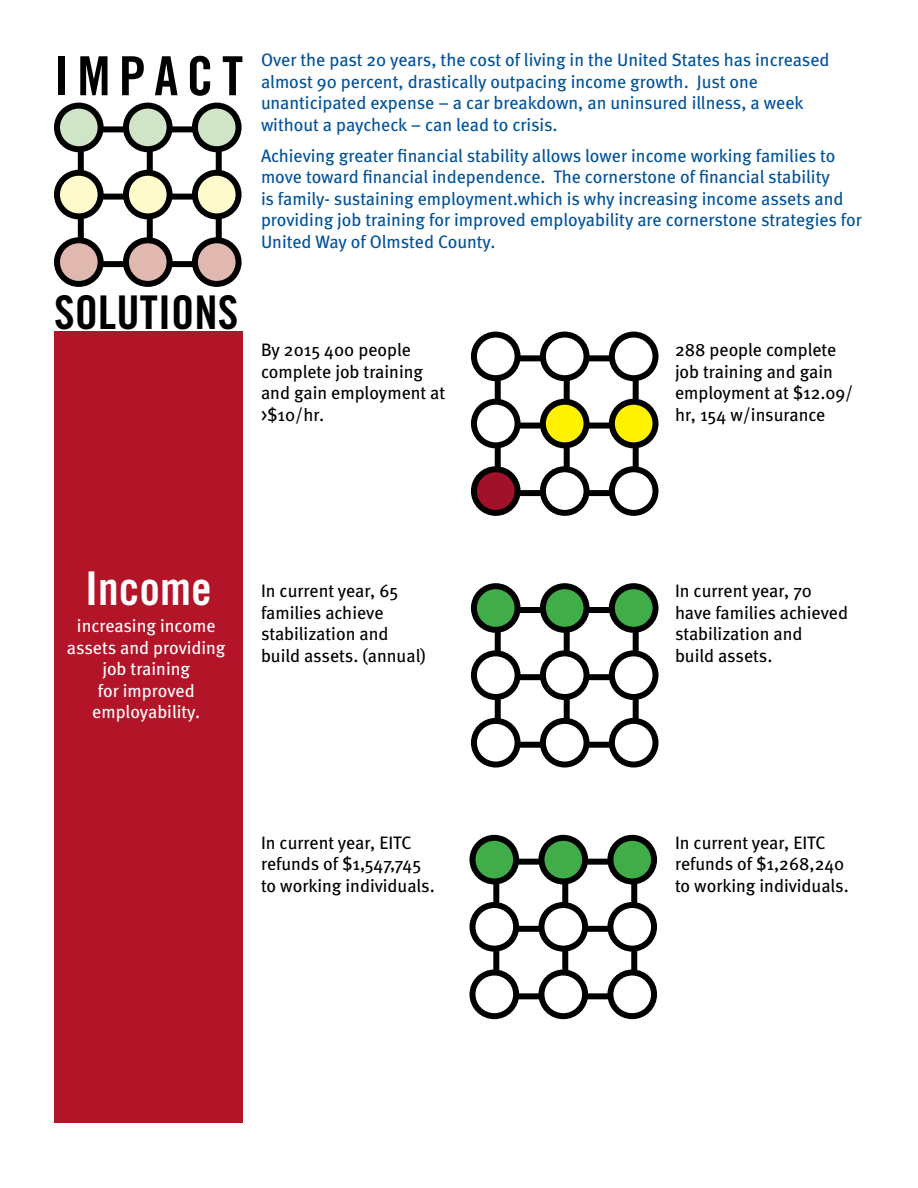
<style>
.page{position:relative;width:918px;height:1188px;background:#fff}
.page>*{position:absolute;margin:0;border:0;box-sizing:border-box;transform-origin:0 0}
.t1{font:54px "Trade Gothic Bold Cond Twenty";letter-spacing:.155em;color:#000}
.t2{font:46.5px "Trade Gothic Bold Cond Twenty";letter-spacing:.005em;color:#000}
.t3{font:46.5px "Trade Gothic Bold Cond Twenty";color:#fff}
.t4{font:18px/21.6px "Meta";color:#00529b}
.t5{font:18px/21.6px "Meta";color:#000}
.t6{font:18px/21.6px "Meta";color:#fff;text-align:center}
</style>
<div class="page">
<div style="left:79px;top:126px;width:138px;height:6px;background:#000"></div>
<div style="left:78px;top:127px;width:6px;height:135px;background:#000"></div>
<div style="left:79px;top:261px;width:138px;height:6px;background:#000"></div>
<div style="left:216px;top:127px;width:6px;height:135px;background:#000"></div>
<div style="left:79px;top:194px;width:138px;height:6px;background:#000"></div>
<div style="left:147px;top:126px;width:6px;height:136px;background:#000"></div>
<div style="left:57px;top:106px;width:44px;height:43px;background:#d0e4c8;border-radius:50%"></div>
<div style="left:54px;top:103px;width:50px;height:49px;border:6px solid #000;border-radius:50%"></div>
<svg style="left:195px;top:240px;width:44px;height:44px"></svg>
<div style="left:192px;top:237px;width:50px;height:50px;border:6px solid #000;border-radius:50%"></div>
<svg style="left:126px;top:240px;width:44px;height:44px"></svg>
<div style="left:123px;top:237px;width:50px;height:50px;border:6px solid #000;border-radius:50%"></div>
<svg style="left:57px;top:240px;width:44px;height:44px"></svg>
<div style="left:54px;top:237px;width:50px;height:50px;border:6px solid #000;border-radius:50%"></div>
<div style="left:195px;top:173px;width:44px;height:43px;background:#fffbcc;border-radius:50%"></div>
<div style="left:192px;top:170px;width:50px;height:49px;border:6px solid #000;border-radius:50%"></div>
<div style="left:126px;top:173px;width:44px;height:43px;background:#fffbcc;border-radius:50%"></div>
<div style="left:123px;top:170px;width:50px;height:49px;border:6px solid #000;border-radius:50%"></div>
<div style="left:57px;top:173px;width:44px;height:43px;background:#fffbcc;border-radius:50%"></div>
<div style="left:54px;top:170px;width:50px;height:49px;border:6px solid #000;border-radius:50%"></div>
<div style="left:195px;top:106px;width:44px;height:43px;background:#d0e4c8;border-radius:50%"></div>
<div style="left:192px;top:103px;width:50px;height:49px;border:6px solid #000;border-radius:50%"></div>
<div style="left:126px;top:106px;width:44px;height:43px;background:#d0e4c8;border-radius:50%"></div>
<div style="left:123px;top:103px;width:50px;height:49px;border:6px solid #000;border-radius:50%"></div>
<div style="left:54px;top:332px;width:189px;height:791px;background:#b41428"></div>
<div style="left:496px;top:355px;width:138px;height:6px;background:#000"></div>
<div style="left:495px;top:356px;width:6px;height:135px;background:#000"></div>
<div style="left:496px;top:490px;width:138px;height:6px;background:#000"></div>
<div style="left:633px;top:356px;width:6px;height:135px;background:#000"></div>
<div style="left:496px;top:423px;width:138px;height:6px;background:#000"></div>
<div style="left:564px;top:355px;width:6px;height:136px;background:#000"></div>
<div style="left:474px;top:335px;width:44px;height:43px;background:#fff;border-radius:50%"></div>
<div style="left:471px;top:332px;width:50px;height:49px;border:6px solid #000;border-radius:50%"></div>
<svg style="left:612px;top:469px;width:44px;height:44px"></svg>
<div style="left:609px;top:466px;width:50px;height:50px;border:6px solid #000;border-radius:50%"></div>
<svg style="left:543px;top:469px;width:44px;height:44px"></svg>
<div style="left:540px;top:466px;width:50px;height:50px;border:6px solid #000;border-radius:50%"></div>
<svg style="left:474px;top:469px;width:44px;height:44px"></svg>
<div style="left:471px;top:466px;width:50px;height:50px;border:6px solid #000;border-radius:50%"></div>
<div style="left:612px;top:402px;width:44px;height:43px;background:#fff200;border-radius:50%"></div>
<div style="left:609px;top:399px;width:50px;height:49px;border:6px solid #000;border-radius:50%"></div>
<div style="left:543px;top:402px;width:44px;height:43px;background:#fff200;border-radius:50%"></div>
<div style="left:540px;top:399px;width:50px;height:49px;border:6px solid #000;border-radius:50%"></div>
<div style="left:474px;top:402px;width:44px;height:43px;background:#fff;border-radius:50%"></div>
<div style="left:471px;top:399px;width:50px;height:49px;border:6px solid #000;border-radius:50%"></div>
<div style="left:612px;top:335px;width:44px;height:43px;background:#fff;border-radius:50%"></div>
<div style="left:609px;top:332px;width:50px;height:49px;border:6px solid #000;border-radius:50%"></div>
<div style="left:543px;top:335px;width:44px;height:43px;background:#fff;border-radius:50%"></div>
<div style="left:540px;top:332px;width:50px;height:49px;border:6px solid #000;border-radius:50%"></div>
<div style="left:494px;top:859px;width:138px;height:6px;background:#000"></div>
<div style="left:493px;top:860px;width:6px;height:134px;background:#000"></div>
<div style="left:494px;top:993px;width:138px;height:6px;background:#000"></div>
<div style="left:631px;top:860px;width:6px;height:134px;background:#000"></div>
<div style="left:494px;top:926px;width:138px;height:6px;background:#000"></div>
<div style="left:562px;top:859px;width:6px;height:135px;background:#000"></div>
<div style="left:472px;top:838px;width:44px;height:43px;background:#41ad49;border-radius:50%"></div>
<div style="left:469px;top:835px;width:50px;height:49px;border:6px solid #000;border-radius:50%"></div>
<div style="left:610px;top:973px;width:44px;height:43px;background:#fff;border-radius:50%"></div>
<div style="left:607px;top:970px;width:50px;height:49px;border:6px solid #000;border-radius:50%"></div>
<div style="left:541px;top:973px;width:44px;height:43px;background:#fff;border-radius:50%"></div>
<div style="left:538px;top:970px;width:50px;height:49px;border:6px solid #000;border-radius:50%"></div>
<div style="left:472px;top:973px;width:44px;height:43px;background:#fff;border-radius:50%"></div>
<div style="left:469px;top:970px;width:50px;height:49px;border:6px solid #000;border-radius:50%"></div>
<svg style="left:610px;top:905px;width:44px;height:44px"></svg>
<div style="left:607px;top:902px;width:50px;height:50px;border:6px solid #000;border-radius:50%"></div>
<svg style="left:541px;top:905px;width:44px;height:44px"></svg>
<div style="left:538px;top:902px;width:50px;height:50px;border:6px solid #000;border-radius:50%"></div>
<svg style="left:472px;top:905px;width:44px;height:44px"></svg>
<div style="left:469px;top:902px;width:50px;height:50px;border:6px solid #000;border-radius:50%"></div>
<div style="left:610px;top:838px;width:44px;height:43px;background:#41ad49;border-radius:50%"></div>
<div style="left:607px;top:835px;width:50px;height:49px;border:6px solid #000;border-radius:50%"></div>
<div style="left:541px;top:838px;width:44px;height:43px;background:#41ad49;border-radius:50%"></div>
<div style="left:538px;top:835px;width:50px;height:49px;border:6px solid #000;border-radius:50%"></div>
<div style="left:496px;top:607px;width:138px;height:6px;background:#000"></div>
<div style="left:495px;top:608px;width:6px;height:135px;background:#000"></div>
<div style="left:496px;top:742px;width:138px;height:6px;background:#000"></div>
<div style="left:633px;top:608px;width:6px;height:135px;background:#000"></div>
<div style="left:496px;top:674px;width:138px;height:6px;background:#000"></div>
<div style="left:564px;top:607px;width:6px;height:136px;background:#000"></div>
<svg style="left:474px;top:586px;width:44px;height:44px"></svg>
<div style="left:471px;top:583px;width:50px;height:50px;border:6px solid #000;border-radius:50%"></div>
<svg style="left:612px;top:721px;width:44px;height:44px"></svg>
<div style="left:609px;top:718px;width:50px;height:50px;border:6px solid #000;border-radius:50%"></div>
<svg style="left:543px;top:721px;width:44px;height:44px"></svg>
<div style="left:540px;top:718px;width:50px;height:50px;border:6px solid #000;border-radius:50%"></div>
<svg style="left:474px;top:721px;width:44px;height:44px"></svg>
<div style="left:471px;top:718px;width:50px;height:50px;border:6px solid #000;border-radius:50%"></div>
<svg style="left:612px;top:653px;width:44px;height:44px"></svg>
<div style="left:609px;top:650px;width:50px;height:50px;border:6px solid #000;border-radius:50%"></div>
<svg style="left:543px;top:653px;width:44px;height:44px"></svg>
<div style="left:540px;top:650px;width:50px;height:50px;border:6px solid #000;border-radius:50%"></div>
<svg style="left:474px;top:653px;width:44px;height:44px"></svg>
<div style="left:471px;top:650px;width:50px;height:50px;border:6px solid #000;border-radius:50%"></div>
<svg style="left:612px;top:586px;width:44px;height:44px"></svg>
<div style="left:609px;top:583px;width:50px;height:50px;border:6px solid #000;border-radius:50%"></div>
<svg style="left:543px;top:586px;width:44px;height:44px"></svg>
<div style="left:540px;top:583px;width:50px;height:50px;border:6px solid #000;border-radius:50%"></div>
<h1 class="t1" style="left:54px;top:43px;width:191px">IMPACT</h1>
<h2 class="t2" style="left:54px;top:284px;width:186px">SOLUTIONS</h2>
<p class="t4" style="left:261px;top:49px;width:570px">Over the past 20 years, the cost of living in the United States has increased almost 90 percent, drastically outpacing income growth. Just one unanticipated expense – a car breakdown, an uninsured illness, a week without a paycheck – can lead to crisis.</p>
<p class="t4" style="left:261px;top:145px;width:602px">Achieving greater financial stability allows lower income working families to move toward financial independence. The cornerstone of financial stability<br>is family- sustaining employment.which is why increasing income assets and providing job training for improved employability are cornerstone strategies for United Way of Olmsted County.</p>
<p class="t5" style="left:261px;top:339px;width:186px">By 2015 400 people complete job training and gain employment at &gt;$10/hr.</p>
<p class="t5" style="left:675px;top:339px;width:180px">288 people complete job training and gain employment at $12.09/ hr, 154 w/insurance</p>
<h2 class="t3" style="left:85px;top:560px;width:128px">Income</h2>
<p class="t6" style="left:67px;top:615px;width:160px">increasing income assets and providing job training<br>for improved employability.</p>
<p class="t5" style="left:261px;top:580px;width:166px">In current year, 65 families achieve stabilization and build assets. (annual)</p>
<p class="t5" style="left:261px;top:832px;width:175px">In current year, EITC refunds of $1,547,745 to working individuals.</p>
<p class="t5" style="left:675px;top:580px;width:175px">In current year, 70 have families achieved stabilization and<br>build assets.</p>
<p class="t5" style="left:675px;top:832px;width:175px">In current year, EITC refunds of $1,268,240 to working individuals.</p>
</div>
